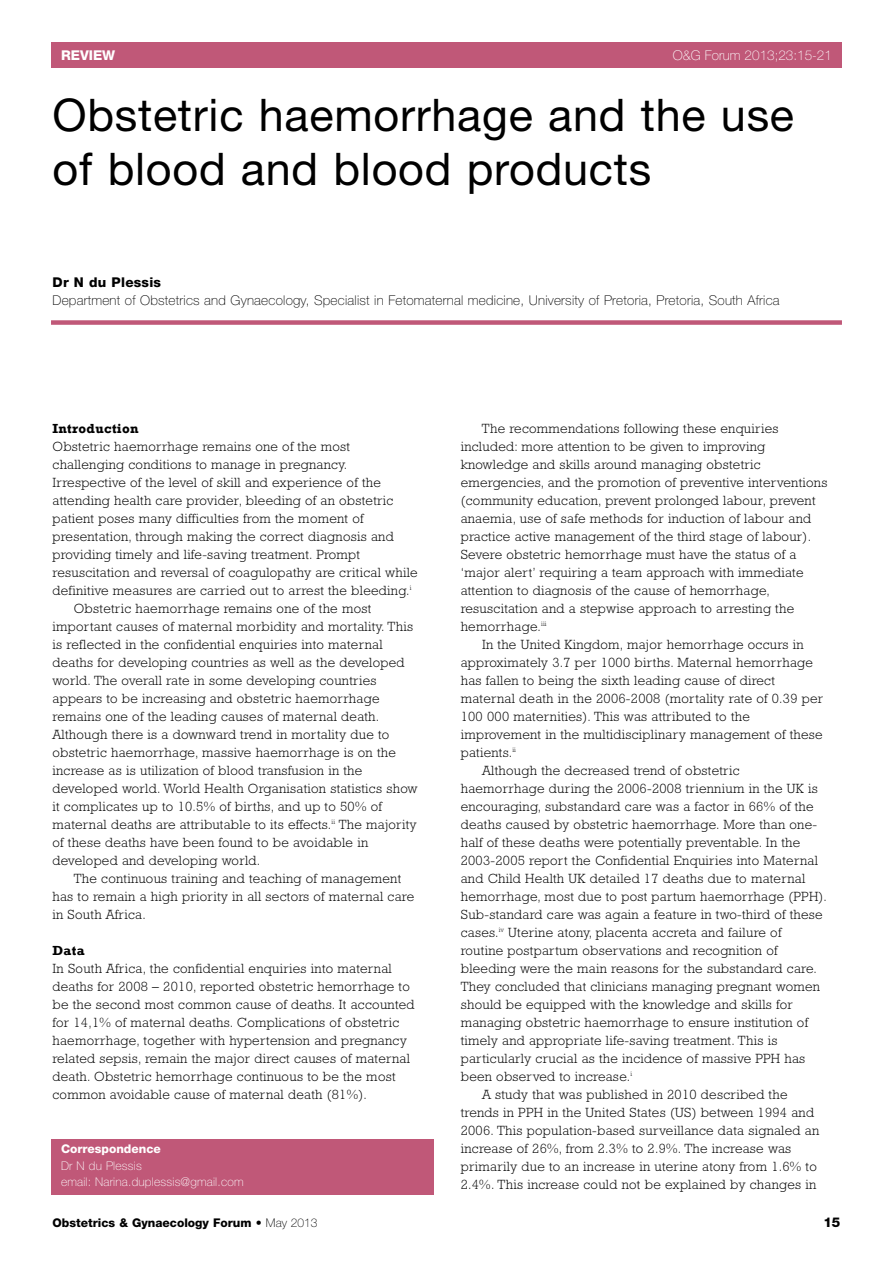
<style>
.page{position:relative;width:893px;height:1263px;background:#fff}
.page>*{position:absolute;margin:0;border:0;box-sizing:border-box;transform-origin:0 0}
.t1{font:45px/54px "Helvetica Neue";letter-spacing:.015em;color:#000}
.t2{font:300 13.5px/18px "Rockwell";letter-spacing:.02em;color:#000}
.t3{font:100 13.5px "Helvetica Neue";letter-spacing:.015em;color:#000}
.t4{font:100 13.5px "Helvetica Neue";color:#fff}
.t5{font:700 13.5px "Rockwell";letter-spacing:.02em;color:#000}
.t6{font:800 13.5px "Helvetica Neue";letter-spacing:.02em;color:#000}
.t7{font:800 13.5px "Helvetica Neue";color:#fff}
.t8{font:100 12px/16.5px "Helvetica Neue";letter-spacing:.015em;color:#fff}
.t9{font:800 12px "Helvetica Neue";color:#000}
.t10{font:800 12px "Helvetica Neue";color:#fff}
.s1{font-weight:100}
</style>
<div class="page">
<div style="left:51px;top:43px;width:791px;height:25px;background:#c05878"></div>
<div style="left:51px;top:320px;width:791px;height:5px;background:#c05878"></div>
<div style="left:51px;top:1140px;width:383px;height:55px;background:#c05878"></div>
<p class="t7" style="left:61px;top:50px;width:56px">REVIEW</p>
<p class="t4" style="left:673px;top:50px;width:161px">O&amp;G Forum 2013;23:15-21</p>
<h1 class="t1" style="left:53px;top:93px;width:743px">Obstetric haemorrhage and the use of blood and blood products</h1>
<p class="t6" style="left:53px;top:277px;width:110px">Dr N du Plessis</p>
<p class="t3" style="left:53px;top:295px;width:729px">Department of Obstetrics and Gynaecology, Specialist in Fetomaternal medicine, University of Pretoria, Pretoria, South Africa</p>
<p class="t5" style="left:53px;top:420px;width:87px">Introduction</p>
<p class="t2" style="left:53px;top:438px;width:299px">Obstetric haemorrhage remains one of the most</p>
<p class="t2" style="left:53px;top:456px;width:296px">challenging conditions to manage in pregnancy.</p>
<p class="t2" style="left:53px;top:474px;width:330px">Irrespective of the level of skill and experience of the</p>
<p class="t2" style="left:53px;top:492px;width:342px">attending health care provider, bleeding of an obstetric</p>
<p class="t2" style="left:53px;top:510px;width:312px">patient poses many difficulties from the moment of</p>
<p class="t2" style="left:53px;top:528px;width:343px">presentation, through making the correct diagnosis and</p>
<p class="t2" style="left:53px;top:546px;width:309px">providing timely and life-saving treatment. Prompt</p>
<p class="t2" style="left:53px;top:564px;width:367px">resuscitation and reversal of coagulopathy are critical while</p>
<p class="t2" style="left:53px;top:582px;width:361px">definitive measures are carried out to arrest the bleeding.<sup>i</sup></p>
<p class="t2" style="left:74px;top:600px;width:299px">Obstetric haemorrhage remains one of the most</p>
<p class="t2" style="left:53px;top:618px;width:362px">important causes of maternal morbidity and mortality. This</p>
<p class="t2" style="left:53px;top:636px;width:332px">is reflected in the confidential enquiries into maternal</p>
<p class="t2" style="left:53px;top:654px;width:354px">deaths for developing countries as well as the developed</p>
<p class="t2" style="left:53px;top:672px;width:325px">world. The overall rate in some developing countries</p>
<p class="t2" style="left:53px;top:690px;width:328px">appears to be increasing and obstetric haemorrhage</p>
<p class="t2" style="left:53px;top:708px;width:328px">remains one of the leading causes of maternal death.</p>
<p class="t2" style="left:53px;top:726px;width:338px">Although there is a downward trend in mortality due to</p>
<p class="t2" style="left:53px;top:744px;width:345px">obstetric haemorrhage, massive haemorrhage is on the</p>
<p class="t2" style="left:53px;top:762px;width:311px">increase as is utilization of blood transfusion in the</p>
<p class="t2" style="left:53px;top:780px;width:366px">developed world. World Health Organisation statistics show</p>
<p class="t2" style="left:53px;top:798px;width:331px">it complicates up to 10.5% of births, and up to 50% of</p>
<p class="t2" style="left:53px;top:816px;width:366px">maternal deaths are attributable to its effects.<sup>ii</sup> The majority</p>
<p class="t2" style="left:53px;top:834px;width:317px">of these deaths have been found to be avoidable in</p>
<p class="t2" style="left:53px;top:852px;width:209px">developed and developing world.</p>
<p class="t2" style="left:74px;top:870px;width:329px">The continuous training and teaching of management</p>
<p class="t2" style="left:53px;top:888px;width:363px">has to remain a high priority in all sectors of maternal care</p>
<p class="t2" style="left:53px;top:906px;width:95px">in South Africa.</p>
<p class="t5" style="left:53px;top:942px;width:34px">Data</p>
<p class="t2" style="left:52px;top:960px;width:364px">In South Africa, the confidential enquiries into maternal deaths for 2008 – 2010, reported obstetric hemorrhage to be the second most common cause of deaths. It accounted for 14,1% of maternal deaths. Complications of obstetric haemorrhage, together with hypertension and pregnancy related sepsis, remain the major direct causes of maternal death. Obstetric hemorrhage continuous to be the most common avoidable cause of maternal death (81%).</p>
<p class="t10" style="left:61px;top:1144px;width:101px">Correspondence</p>
<p class="t8" style="left:61px;top:1158px;width:184px">Dr N du Plessis<br>email: Narina.duplessis@gmail.com</p>
<p class="t2" style="left:482px;top:420px;width:298px">The recommendations following these enquiries</p>
<p class="t2" style="left:461px;top:438px;width:306px">included: more attention to be given to improving</p>
<p class="t2" style="left:461px;top:456px;width:302px">knowledge and skills around managing obstetric</p>
<p class="t2" style="left:461px;top:474px;width:368px">emergencies, and the promotion of preventive interventions</p>
<p class="t2" style="left:461px;top:492px;width:356px">(community education, prevent prolonged labour, prevent</p>
<p class="t2" style="left:461px;top:510px;width:352px">anaemia, use of safe methods for induction of labour and</p>
<p class="t2" style="left:461px;top:528px;width:352px">practice active management of the third stage of labour).</p>
<p class="t2" style="left:461px;top:546px;width:337px">Severe obstetric hemorrhage must have the status of a</p>
<p class="t2" style="left:461px;top:564px;width:344px">‘major alert’ requiring a team approach with immediate</p>
<p class="t2" style="left:461px;top:582px;width:311px">attention to diagnosis of the cause of hemorrhage,</p>
<p class="t2" style="left:461px;top:600px;width:335px">resuscitation and a stepwise approach to arresting the</p>
<p class="t2" style="left:461px;top:618px;width:87px">hemorrhage.<sup>iii</sup></p>
<p class="t2" style="left:482px;top:636px;width:323px">In the United Kingdom, major hemorrhage occurs in</p>
<p class="t2" style="left:461px;top:654px;width:354px">approximately 3.7 per 1000 births. Maternal hemorrhage</p>
<p class="t2" style="left:461px;top:672px;width:316px">has fallen to being the sixth leading cause of direct</p>
<p class="t2" style="left:461px;top:690px;width:364px">maternal death in the 2006-2008 (mortality rate of 0.39 per</p>
<p class="t2" style="left:461px;top:708px;width:291px">100 000 maternities). This was attributed to the</p>
<p class="t2" style="left:461px;top:726px;width:363px">improvement in the multidisciplinary management of these</p>
<p class="t2" style="left:461px;top:744px;width:57px">patients.<sup>ii</sup></p>
<p class="t2" style="left:482px;top:762px;width:259px">Although the decreased trend of obstetric</p>
<p class="t2" style="left:461px;top:780px;width:359px">haemorrhage during the 2006-2008 triennium in the UK is</p>
<p class="t2" style="left:461px;top:798px;width:354px">encouraging, substandard care was a factor in 66% of the</p>
<p class="t2" style="left:461px;top:816px;width:358px">deaths caused by obstetric haemorrhage. More than one-</p>
<p class="t2" style="left:461px;top:834px;width:341px">half of these deaths were potentially preventable. In the</p>
<p class="t2" style="left:461px;top:852px;width:359px">2003-2005 report the Confidential Enquiries into Maternal</p>
<p class="t2" style="left:461px;top:870px;width:346px">and Child Health UK detailed 17 deaths due to maternal</p>
<p class="t2" style="left:461px;top:888px;width:368px">hemorrhage, most due to post partum haemorrhage (PPH).</p>
<p class="t2" style="left:461px;top:906px;width:363px">Sub-standard care was again a feature in two-third of these</p>
<p class="t2" style="left:461px;top:924px;width:322px">cases.<sup>iv</sup> Uterine atony, placenta accreta and failure of</p>
<p class="t2" style="left:461px;top:942px;width:318px">routine postpartum observations and recognition of</p>
<p class="t2" style="left:461px;top:960px;width:358px">bleeding were the main reasons for the substandard care.</p>
<p class="t2" style="left:461px;top:978px;width:361px">They concluded that clinicians managing pregnant women</p>
<p class="t2" style="left:461px;top:996px;width:334px">should be equipped with the knowledge and skills for</p>
<p class="t2" style="left:461px;top:1014px;width:349px">managing obstetric haemorrhage to ensure institution of</p>
<p class="t2" style="left:461px;top:1032px;width:318px">timely and appropriate life-saving treatment. This is</p>
<p class="t2" style="left:461px;top:1050px;width:346px">particularly crucial as the incidence of massive PPH has</p>
<p class="t2" style="left:461px;top:1068px;width:173px">been observed to increase.<sup>i</sup></p>
<p class="t2" style="left:482px;top:1086px;width:307px">A study that was published in 2010 described the</p>
<p class="t2" style="left:461px;top:1104px;width:355px">trends in PPH in the United States (US) between 1994 and</p>
<p class="t2" style="left:461px;top:1122px;width:360px">2006. This population-based surveillance data signaled an</p>
<p class="t2" style="left:461px;top:1140px;width:332px">increase of 26%, from 2.3% to 2.9%. The increase was</p>
<p class="t2" style="left:461px;top:1158px;width:358px">primarily due to an increase in uterine atony from 1.6% to</p>
<p class="t2" style="left:461px;top:1176px;width:357px">2.4%. This increase could not be explained by changes in</p>
<p class="t9" style="left:53px;top:1219px;width:266px">Obstetrics &amp; Gynaecology Forum • <span class="s1">May 2013</span></p>
<p class="t6" style="left:823px;top:1218px;width:19px">15</p>
</div>
